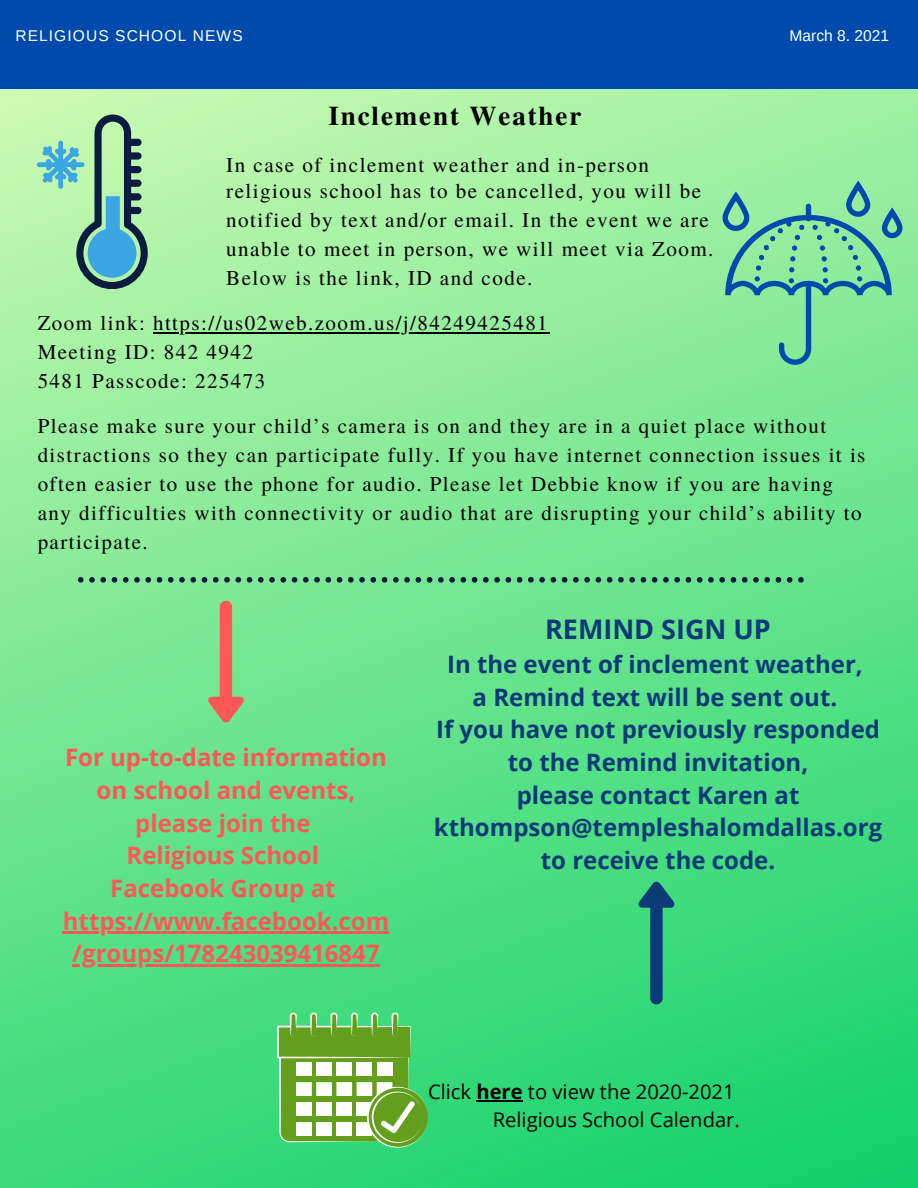
<style>
.page{position:relative;width:918px;height:1188px;background:#fff}
.page>*{position:absolute;margin:0;border:0;box-sizing:border-box;transform-origin:0 0}
.t1{font:700 27px "Te X Gyre Termes";letter-spacing:.07em;color:#000}
.t2{font:700 27px "Open Sans";color:#0b3a79}
.t3{font:700 24px/32.7px "Open Sans";color:#0b3a79;text-align:center}
.t4{font:700 24px/32.7px "Open Sans";color:#ff5757;text-align:center}
.t5{font:21px/29px "Te X Gyre Termes";letter-spacing:.07em;color:#000}
.t6{font:20.25px "Open Sans";color:#000}
.t7{font:15.6px "Arimo";letter-spacing:.07em;color:#fff}
.t8{font:15.6px "Arimo";color:#fff}
.s1{font-weight:700}
</style>
<div class="page">
<img style="left:0;top:88px;width:918px;height:1100px">
<div style="left:0;top:0;width:918px;height:88px;background:#004aad"></div>
<hr style="left:153px;top:332px;width:396px;height:2px;background:#000">
<svg style="left:37px;top:115px;width:111px;height:174px;background:#86c3a3"></svg>
<svg style="left:723px;top:181px;width:180px;height:184px;background:#79d59d"></svg>
<svg style="left:78px;top:577px;width:726px;height:6px;background:#4e9b72"></svg>
<svg style="left:208px;top:601px;width:36px;height:122px;background:#acad7a"></svg>
<hr style="left:63px;top:932px;width:326px;height:2px;background:#ff5757">
<hr style="left:72px;top:964px;width:308px;height:3px;background:#ff5757">
<svg style="left:639px;top:882px;width:35px;height:122px;background:#269779"></svg>
<svg style="left:277px;top:1013px;width:151px;height:135px"></svg>
<hr style="left:476px;top:1101px;width:47px;height:1px;background:#000">
<p class="t7" style="left:15px;top:27px;width:229px">RELIGIOUS SCHOOL NEWS</p>
<p class="t8" style="left:790px;top:26px;width:101px">March 8. 2021</p>
<p class="t1" style="left:328px;top:95px;width:254px">Inclement Weather</p>
<p class="t5" style="left:226px;top:149px;width:424px">In case of inclement weather and in-person</p>
<p class="t5" style="left:226px;top:175px;width:476px">religious school has to be cancelled, you will be</p>
<p class="t5" style="left:226px;top:204px;width:484px">notified by text and/or email. In the event we are</p>
<p class="t5" style="left:226px;top:233px;width:489px">unable to meet in person, we will meet via Zoom.</p>
<p class="t5" style="left:226px;top:262px;width:308px">Below is the link, ID and code.</p>
<p class="t5" style="left:38px;top:307px;width:512px">Zoom link: https://us02web.zoom.us/j/84249425481</p>
<p class="t5" style="left:38px;top:336px;width:217px">Meeting ID: 842 4942</p>
<p class="t5" style="left:38px;top:365px;width:229px">5481 Passcode: 225473</p>
<p class="t5" style="left:38px;top:410px;width:829px">Please make sure your child’s camera is on and they are in a quiet place without distractions so they can participate fully. If you have internet connection issues it is often easier to use the phone for audio. Please let Debbie know if you are having any difficulties with connectivity or audio that are disrupting your child’s ability to participate.</p>
<p class="t4" style="left:65px;top:741px;width:323px">For up-to-date information on school and events, please join the</p>
<p class="t4" style="left:127px;top:839px;width:194px">Religious School</p>
<p class="t4" style="left:110px;top:871px;width:227px">Facebook Group at</p>
<p class="t4" style="left:63px;top:904px;width:328px">https://www.facebook.com /groups/178243039416847</p>
<p class="t2" style="left:545px;top:611px;width:227px">REMIND SIGN UP</p>
<p class="t3" style="left:447px;top:647px;width:417px">In the event of inclement weather,</p>
<p class="t3" style="left:473px;top:680px;width:366px">a Remind text will be sent out.</p>
<p class="t3" style="left:436px;top:713px;width:445px">If you have not previously responded to the Remind invitation,</p>
<p class="t3" style="left:434px;top:778px;width:450px">please contact Karen at kthompson@templeshalomdallas.org</p>
<p class="t3" style="left:541px;top:843px;width:236px">to receive the code.</p>
<p class="t6" style="left:428px;top:1078px;width:308px">Click <span class="s1">here</span> to view the 2020-2021</p>
<p class="t6" style="left:493px;top:1106px;width:249px">Religious School Calendar.</p>
</div>
